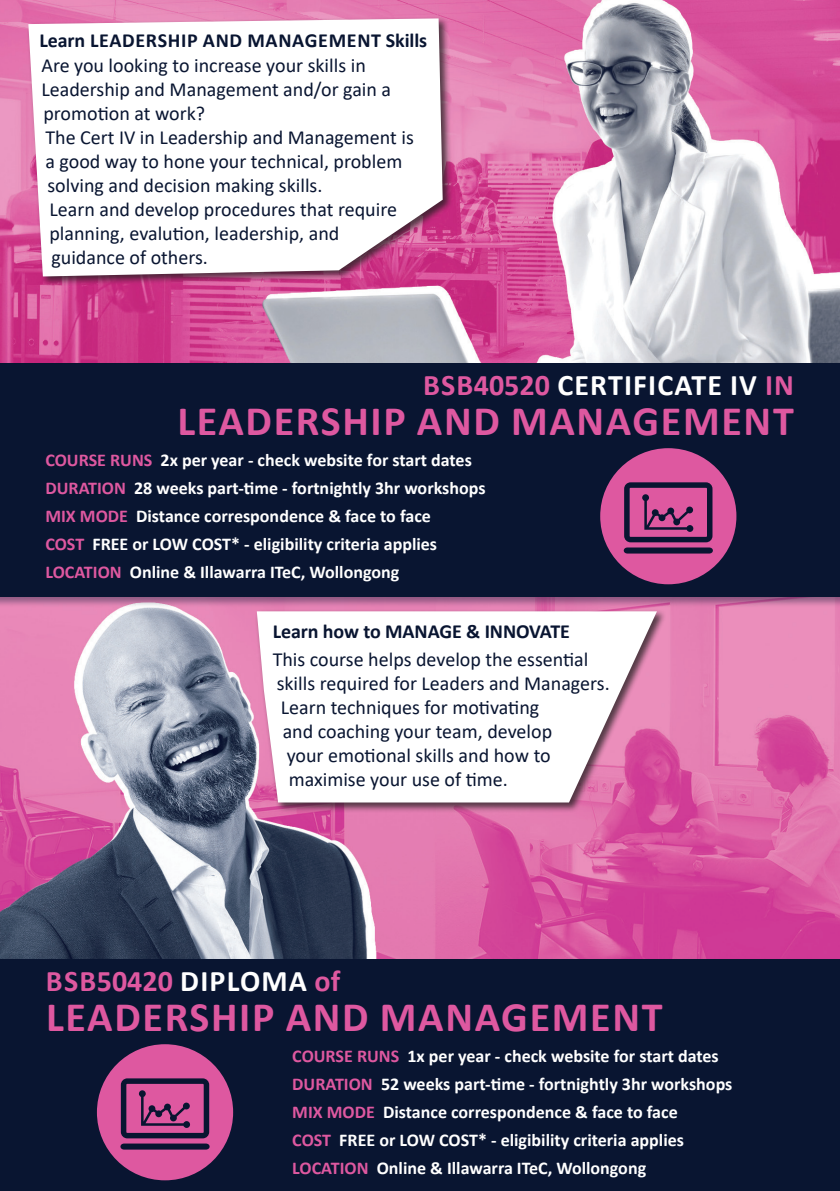
<style>
.page{position:relative;width:840px;height:1191px;background:#fff}
.page>*{position:absolute;margin:0;border:0;box-sizing:border-box;transform-origin:0 0}
.t1{font:700 42px "Calibri";letter-spacing:.04em;color:#de58a0}
.t2{font:700 30px "Calibri";letter-spacing:.04em;color:#fff}
.t3{font:700 30px "Calibri";letter-spacing:.03em;color:#de58a0}
.t4{font:20px/24px "Calibri";color:#091531}
.t5{font:700 20px "Calibri";letter-spacing:.035em;color:#091531}
.t6{font:700 20px "Calibri";letter-spacing:-.005em;color:#091531}
.t7{font:700 18px "Calibri";color:#fff}
.s1{color:#de58a0}
.s2{color:#fff}
</style>
<div class="page">
<img style="left:0;top:607px;width:839px;height:351px">
<div style="left:0;top:959px;width:839px;height:232px;background:#091531"></div>
<div style="left:97px;top:1044px;width:136px;height:136px;background:#de58a0;border-radius:50%"></div>
<svg style="left:120px;top:1078px;width:89px;height:71px"></svg>
<img style="left:0;top:0;width:839px;height:362px">
<div style="left:0;top:362px;width:839px;height:245px;background:#091531;opacity:.4"></div>
<div style="left:0;top:363px;width:839px;height:233px;background:#091531"></div>
<div style="left:600px;top:448px;width:136px;height:136px;background:#de58a0;border-radius:50%"></div>
<svg style="left:623px;top:482px;width:89px;height:71px"></svg>
<div style="left:27px;top:16px;width:425px;height:270px;background:#231f20;opacity:.75"></div>
<svg style="left:28px;top:18px;width:414px;height:258px"></svg>
<div style="left:255px;top:609px;width:410px;height:204px;background:#231f20;opacity:.75"></div>
<svg style="left:257px;top:611px;width:399px;height:191px"></svg>
<p class="t5" style="left:39px;top:26px;width:389px">Learn LEADERSHIP AND MANAGEMENT Skills</p>
<p class="t4" style="left:41px;top:53px;width:351px">Are you looking to increase your skills in<br>Leadership and Management and/or gain a promotion at work?</p>
<p class="t4" style="left:45px;top:125px;width:369px">The Cert IV in Leadership and Management is a good way to hone your technical, problem solving and decision making skills.</p>
<p class="t4" style="left:49px;top:197px;width:349px">Learn and develop procedures that require planning, evalution, leadership, and guidance of others.</p>
<p class="t2" style="left:423px;top:363px;width:372px"><span class="s1">BSB40520</span> CERTIFICATE IV <span class="s1">IN</span></p>
<p class="t1" style="left:177px;top:391px;width:617px">LEADERSHIP AND MANAGEMENT</p>
<p class="t7" style="left:45px;top:447px;width:427px"><span class="s1">COURSE RUNS</span> 2x per year - check website for start dates</p>
<p class="t7" style="left:45px;top:475px;width:441px"><span class="s1">DURATION</span> 28 weeks part-time - fortnightly 3hr workshops</p>
<p class="t7" style="left:45px;top:503px;width:387px"><span class="s1">MIX MODE</span> Distance correspondence &amp; face to face</p>
<p class="t7" style="left:45px;top:531px;width:393px"><span class="s1">COST</span> FREE or LOW COST* - eligibility criteria applies</p>
<p class="t7" style="left:45px;top:559px;width:355px"><span class="s1">LOCATION</span> Online &amp; Illawarra ITeC, Wollongong</p>
<p class="t6" style="left:272px;top:617px;width:298px">Learn how to MANAGE &amp; INNOVATE</p>
<p class="t4" style="left:272px;top:646px;width:338px">This course helps develop the essential skills required for Leaders and Managers.</p>
<p class="t4" style="left:280px;top:694px;width:260px">Learn techniques for motivating</p>
<p class="t4" style="left:282px;top:718px;width:271px">and coaching your team, develop</p>
<p class="t4" style="left:286px;top:742px;width:265px">your emotional skills and how to</p>
<p class="t4" style="left:288px;top:766px;width:220px">maximise your use of time.</p>
<p class="t3" style="left:46px;top:959px;width:295px">BSB50420 <span class="s2">DIPLOMA</span> of</p>
<p class="t1" style="left:46px;top:987px;width:617px">LEADERSHIP AND MANAGEMENT</p>
<p class="t7" style="left:292px;top:1043px;width:427px"><span class="s1">COURSE RUNS</span> 1x per year - check website for start dates</p>
<p class="t7" style="left:292px;top:1071px;width:441px"><span class="s1">DURATION</span> 52 weeks part-time - fortnightly 3hr workshops</p>
<p class="t7" style="left:292px;top:1099px;width:387px"><span class="s1">MIX MODE</span> Distance correspondence &amp; face to face</p>
<p class="t7" style="left:292px;top:1127px;width:393px"><span class="s1">COST</span> FREE or LOW COST* - eligibility criteria applies</p>
<p class="t7" style="left:292px;top:1155px;width:355px"><span class="s1">LOCATION</span> Online &amp; Illawarra ITeC, Wollongong</p>
</div>
